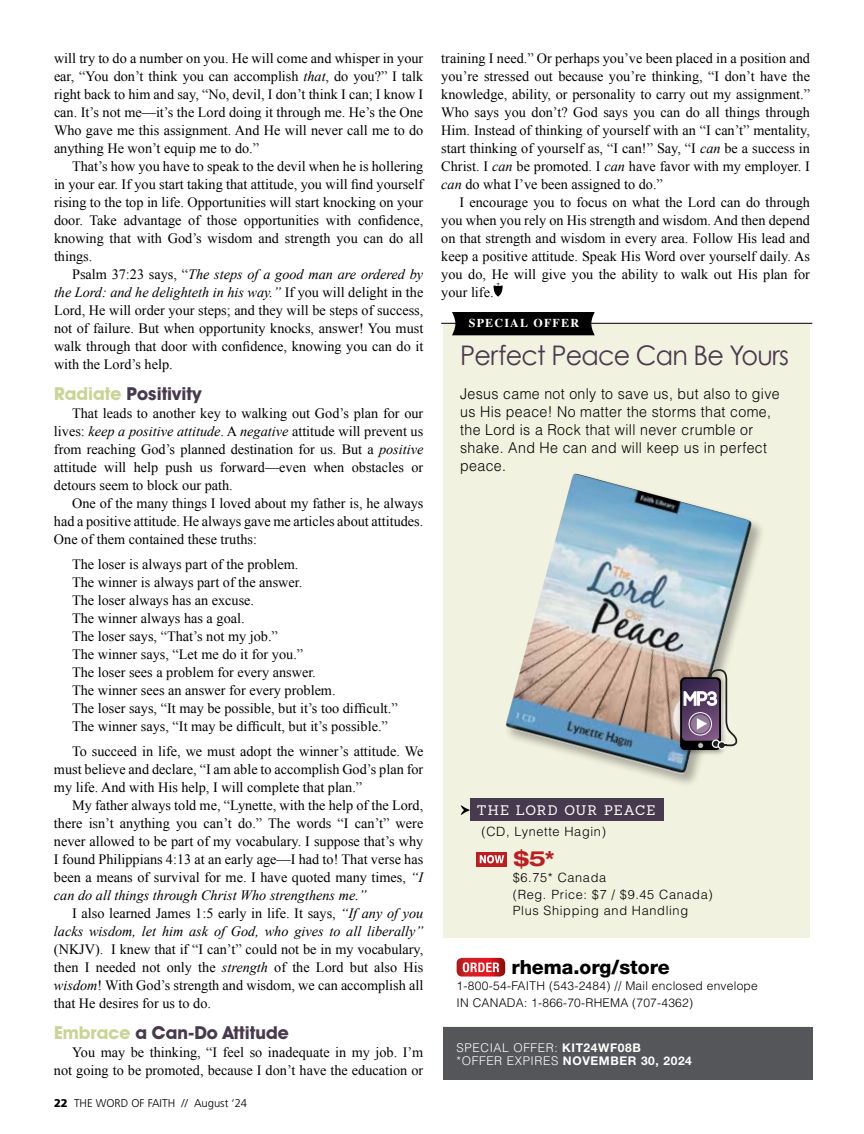
<style>
.page{position:relative;width:864px;height:1134px;background:#fff}
.page>*{position:absolute;margin:0;border:0;box-sizing:border-box;transform-origin:0 0}
.t1{font:27px "Century Gothic";letter-spacing:-.03em;color:#493a4d;scale:.94 1}
.t2{font:700 expanded 21px "Helvetica Neue";color:#ba1f23}
.t3{font:800 19.5px "Helvetica Neue";color:#000}
.t4{font:700 18px "Avant Guard SW";color:#483a4e}
.t5{font:300 15px/18px "Helvetica";letter-spacing:.025em;color:#000;scale:.94 1}
.t6{font:14.25px/18px "Times New Roman";color:#000;text-align:justify}
.t7{font:italic 14.25px/18px "Times New Roman";color:#000;text-align:right}
.t8{font:13.5px "Sanchez";letter-spacing:.07em;color:#fff}
.t9{font:300 12.75px/16.5px "Helvetica";letter-spacing:.05em;color:#000}
.t10{font:300 12px/16.5px "Helvetica";letter-spacing:.02em;color:#000}
.t11{font:700 12px "Helvetica Neue";letter-spacing:.05em;color:#fff}
.t12{font:300 12px "Helvetica";letter-spacing:.05em;color:#fff}
.t13{font:700 12px "Times";letter-spacing:.1em;color:#fff}
.t14{font:300 11.25px "Frutiger";color:#000}
.s1{font-style:italic}
.s2{color:#cad498}
.s3{font-style:normal}
.s4{font-weight:900}
.s5{font-family:"Helvetica Neue";font-weight:700}
.s6{font-family:"Helvetica";font-weight:300}
</style>
<div class="page">
<svg style="left:493px;top:283px;width:10px;height:14px"></svg>
<div style="left:444px;top:323px;width:366px;height:703px;background:#f2f2e0"></div>
<div style="left:443px;top:939px;width:370px;height:87px;background:#fff"></div>
<svg style="left:457px;top:958px;width:48px;height:19px"></svg>
<div style="left:443px;top:1027px;width:370px;height:53px;background:#555659"></div>
<hr style="left:441px;top:323px;width:371px;height:1px;background:#000">
<div style="left:452px;top:312px;width:143px;height:23px;background:#000"></div>
<div style="left:470px;top:798px;width:193px;height:23px;background:#483a4e"></div>
<svg style="left:460px;top:805px;width:10px;height:10px"></svg>
<svg style="left:477px;top:852px;width:30px;height:14px"></svg>
<svg style="left:480px;top:855px;width:24px;height:8px"></svg>
<div style="left:504px;top:472px;width:261px;height:316px;background:#000;opacity:.3"></div>
<img style="left:505px;top:474px;width:247px;height:300px">
<img style="left:668px;top:680px;width:71px;height:76px">
<img style="left:676px;top:673px;width:52px;height:84px">
<div style="left:680px;top:677px;width:41px;height:73px;background:#000;border-radius:5px"></div>
<svg style="left:682px;top:669px;width:56px;height:79px"></svg>
<p class="t6" style="left:54px;top:49px;width:371px">will try to do a number on you. He will come and whisper in your ear, “You don’t think you can accomplish <span class="s1">that</span>, do you?” I talk right back to him and say, “No, devil, I don’t think I can; I know I can. It’s not me—it’s the Lord doing it through me. He’s the One Who gave me this assignment. And He will never call me to do anything He won’t equip me to do.”</p>
<p class="t6" style="left:54px;top:157px;width:371px;text-indent:18px">That’s how you have to speak to the devil when he is hollering in your ear. If you start taking that attitude, you will find yourself rising to the top in life. Opportunities will start knocking on your door. Take advantage of those opportunities with confidence, knowing that with God’s wisdom and strength you can do all things.</p>
<p class="t6" style="left:54px;top:265px;width:371px;text-indent:18px">Psalm 37:23 says, “<span class="s1">The steps of a good man are ordered by the Lord: and he delighteth in his way.”</span> If you will delight in the Lord, He will order your steps; and they will be steps of success, not of failure. But when opportunity knocks, answer! You must walk through that door with confidence, knowing you can do it with the Lord’s help.</p>
<p class="t4" style="left:54px;top:383px;width:149px"><span class="s2">Radiate</span> Positivity</p>
<p class="t6" style="left:54px;top:404px;width:371px;text-indent:18px">That leads to another key to walking out God’s plan for our lives: <span class="s1">keep a positive attitude</span>. A <span class="s1">negative</span> attitude will prevent us from reaching God’s planned destination for us. But a <span class="s1">positive </span>attitude will help push us forward—even when obstacles or detours seem to block our path.</p>
<p class="t6" style="left:54px;top:494px;width:371px;text-indent:18px">One of the many things I loved about my father is, he always had a positive attitude. He always gave me articles about attitudes.<br>One of them contained these truths:</p>
<p class="t6" style="left:72px;top:555px;width:327px;text-align:left">The loser is always part of the problem.<br>The winner is always part of the answer.<br>The loser always has an excuse.<br>The winner always has a goal.<br>The loser says, “That’s not my job.”<br>The winner says, “Let me do it for you.”<br>The loser sees a problem for every answer.<br>The winner sees an answer for every problem.<br>The loser says, “It may be possible, but it’s too difficult.” The winner says, “It may be difficult, but it’s possible.”</p>
<p class="t6" style="left:54px;top:742px;width:371px;text-indent:18px">To succeed in life, we must adopt the winner’s attitude. We must believe and declare, “I am able to accomplish God’s plan for my life. And with His help, I will complete that plan.”</p>
<p class="t6" style="left:54px;top:796px;width:371px;text-indent:18px">My father always told me, “Lynette, with the help of the Lord, there isn’t anything you can’t do.” The words “I can’t” were never allowed to be part of my vocabulary. I suppose that’s why I found Philippians 4:13 at an early age—I had to! That verse has been a means of survival for me. I have quoted many times, <span class="s1">“I can do all things through Christ Who strengthens me.”</span></p>
<p class="t7" style="left:54px;top:904px;width:371px"><span class="s3">I also learned James 1:5 early in life. It says,</span> “If any of you lacks wisdom, let him ask of God, who gives to all liberally”</p>
<p class="t6" style="left:54px;top:940px;width:371px">(NKJV). I knew that if “I can’t” could not be in my vocabulary, then I needed not only the <span class="s1">strength</span> of the Lord but also His <span class="s1">wisdom</span>! With God’s strength and wisdom, we can accomplish all that He desires for us to do.</p>
<p class="t4" style="left:54px;top:1022px;width:236px"><span class="s2">Embrace</span> a Can-Do Attitude</p>
<p class="t6" style="left:54px;top:1043px;width:371px;text-align:right">You may be thinking, “I feel so inadequate in my job. I’m not going to be promoted, because I don’t have the education or</p>
<p class="t14" style="left:54px;top:1097px;width:195px"><span class="s4">22</span> THE WORD OF FAITH // August ‘24</p>
<p class="t6" style="left:441px;top:49px;width:370px">training I need.” Or perhaps you’ve been placed in a position and you’re stressed out because you’re thinking, “I don’t have the knowledge, ability, or personality to carry out my assignment.” Who says you don’t? God says you can do all things through Him. Instead of thinking of yourself with an “I can’t” mentality, start thinking of yourself as, “I can!” Say, “I <span class="s1">can</span> be a success in Christ. I <span class="s1">can</span> be promoted. I <span class="s1">can</span> have favor with my employer. I <span class="s1">can</span> do what I’ve been assigned to do.”</p>
<p class="t6" style="left:441px;top:193px;width:370px;text-indent:18px">I encourage you to focus on what the Lord can do through you when you rely on His strength and wisdom. And then depend on that strength and wisdom in every area. Follow His lead and keep a positive attitude. Speak His Word over yourself daily. As you do, He will give you the ability to walk out His plan for your life.</p>
<p class="t13" style="left:469px;top:316px;width:112px">SPECIAL OFFER</p>
<h1 class="t1" style="left:460px;top:339px;width:351px">Perfect Peace Can Be Yours</h1>
<p class="t5" style="left:460px;top:385px;width:341px">Jesus came not only to save us, but also to give us His peace! No matter the storms that come, the Lord is a Rock that will never crumble or shake. And He can and will keep us in perfect peace.</p>
<p class="t8" style="left:477px;top:802px;width:180px">THE LORD OUR PEACE</p>
<p class="t9" style="left:482px;top:823px;width:126px">(CD, Lynette Hagin)</p>
<h2 class="t2" style="left:513px;top:845px;width:43px">$5*</h2>
<p class="t9" style="left:513px;top:870px;width:201px">$6.75* Canada<br>(Reg. Price: $7 / $9.45 Canada)<br>Plus Shipping and Handling</p>
<h3 class="t3" style="left:511px;top:955px;width:160px">rhema.org/store</h3>
<p class="t10" style="left:457px;top:977px;width:303px">1-800-54-FAITH (543-2484) // Mail enclosed envelope<br>IN CANADA: 1-866-70-RHEMA (707-4362)</p>
<p class="t12" style="left:457px;top:1040px;width:186px">SPECIAL OFFER: <span class="s5">KIT24WF08B</span></p>
<p class="t11" style="left:457px;top:1053px;width:237px"><span class="s6">*OFFER EXPIRES</span> NOVEMBER 30, 2024</p>
</div>
